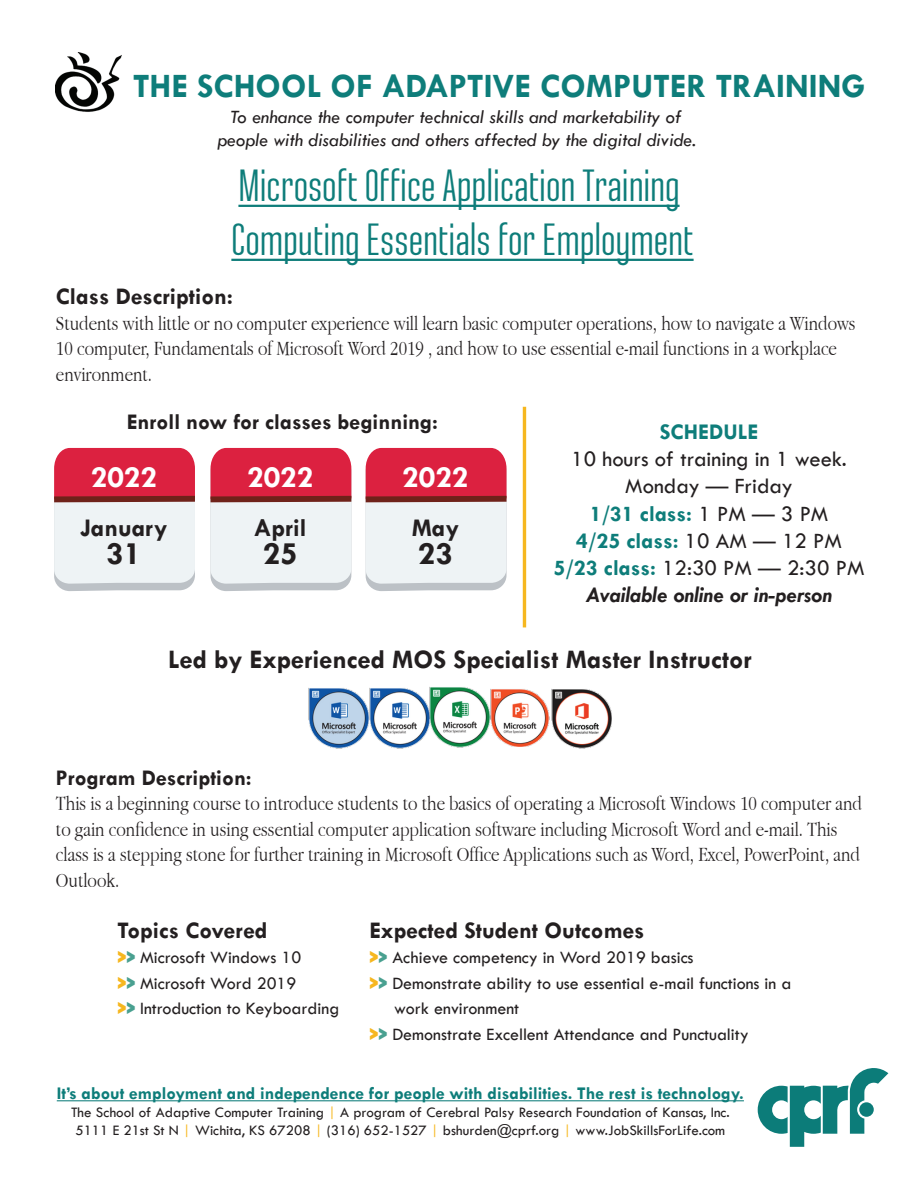
<style>
.page{position:relative;width:918px;height:1188px;background:#fff}
.page>*{position:absolute;margin:0;border:0;box-sizing:border-box;transform-origin:0 0}
.t1{font:45px/54px "Ristretto Pro";color:#0e7d7a}
.t2{font:700 34.5px "Tw Cen";color:#0e7d7a}
.t3{font:700 33px "Tw Cen";color:#231f20}
.t4{font:700 31.2px "Tw Cen";color:#fff}
.t5{font:700 27px "Tw Cen";color:#231f20}
.t6{font:700 25.65px "Tw Cen";color:#231f20}
.t7{font:700 24px "Tw Cen";color:#231f20}
.t8{font:22.65px/27.2px "Tw Cen";color:#231f20;text-align:center}
.t9{font:700 22.65px "Tw Cen";color:#0e7d7a}
.t10{font:700 22.5px "Tw Cen";color:#231f20}
.t11{font:300 21px/25.5px "Apple Garamond";color:#231f20}
.t12{font:italic 19.5px/23.4px "Tw Cen";color:#231f20;text-align:center}
.t13{font:18px/25.5px "Tw Cen";color:#231f20}
.t14{font:700 18px "Tw Cen";color:#0e7d7a}
.t15{font:15px/18px "Tw Cen";color:#231f20}
.s1{font-weight:700;color:#0e7d7a}
.s2{font-weight:700;font-style:italic}
.s3{font-family:"Cooper";font-weight:900;color:#f6b71f}
.s4{font-family:"Cooper";font-weight:900;color:#49a090}
.s5{color:#f6b71f}
</style>
<div class="page">
<svg style="left:758px;top:1068px;width:130px;height:79px"></svg>
<hr style="left:238px;top:205px;width:442px;height:2px;background:#0e7d7a">
<hr style="left:231px;top:259px;width:463px;height:2px;background:#0e7d7a">
<hr style="left:57px;top:1100px;width:687px;height:1px;background:#0e7d7a">
<img style="left:56px;top:52px;width:66px;height:60px">
<hr style="left:523px;top:407px;width:3px;height:220px;background:#f6b71f">
<img style="left:308px;top:687px;width:241px;height:61px">
<img style="left:551px;top:689px;width:61px;height:60px">
<svg style="left:54px;top:448px;width:141px;height:143px;background:#e0a2ae"></svg>
<svg style="left:211px;top:448px;width:140px;height:143px;background:#e0a2ad"></svg>
<svg style="left:366px;top:448px;width:141px;height:143px;background:#e0a2ae"></svg>
<h2 class="t2" style="left:133px;top:65px;width:734px">THE SCHOOL OF ADAPTIVE COMPUTER TRAINING</h2>
<p class="t12" style="left:217px;top:105px;width:480px">To enhance the computer technical skills and marketability of people with disabilities and others affected by the digital divide.</p>
<h1 class="t1" style="left:231px;top:159px;width:464px">Microsoft Office Application Training<br>Computing Essentials for Employment</h1>
<p class="t7" style="left:56px;top:282px;width:179px">Class Description:</p>
<p class="t11" style="left:56px;top:310px;width:801px">Students with little or no computer experience will learn basic computer operations, how to navigate a Windows<br>10 computer, Fundamentals of Microsoft Word 2019 , and how to use essential e-mail functions in a workplace environment.</p>
<p class="t10" style="left:127px;top:408px;width:313px">Enroll now for classes beginning:</p>
<h3 class="t4" style="left:247px;top:458px;width:68px">2022</h3>
<p class="t6" style="left:254px;top:513px;width:54px">April</p>
<h3 class="t3" style="left:263px;top:533px;width:37px">25</h3>
<h3 class="t4" style="left:91px;top:458px;width:68px">2022</h3>
<p class="t6" style="left:80px;top:513px;width:89px">January</p>
<h3 class="t3" style="left:106px;top:533px;width:37px">31</h3>
<h3 class="t4" style="left:402px;top:458px;width:68px">2022</h3>
<p class="t6" style="left:412px;top:513px;width:49px">May</p>
<h3 class="t3" style="left:418px;top:533px;width:37px">23</h3>
<p class="t9" style="left:660px;top:418px;width:100px">SCHEDULE</p>
<p class="t8" style="left:554px;top:445px;width:312px">10 hours of training in 1 week.<br>Monday — Friday<br><span class="s1">1/31 class:</span> 1 PM — 3 PM<br><span class="s1">4/25 class:</span> 10 AM — 12 PM<br><span class="s1">5/23 class:</span> 12:30 PM — 2:30 PM<br><span class="s2">Available online or in-person</span></p>
<p class="t5" style="left:168px;top:643px;width:585px">Led by Experienced MOS Specialist Master Instructor</p>
<p class="t10" style="left:56px;top:764px;width:197px">Program Description:</p>
<p class="t11" style="left:56px;top:790px;width:807px">This is a beginning course to introduce students to the basics of operating a Microsoft Windows 10 computer and to gain confidence in using essential computer application software including Microsoft Word and e-mail. This class is a stepping stone for further training in Microsoft Office Applications such as Word, Excel, PowerPoint, and Outlook.</p>
<p class="t7" style="left:369px;top:916px;width:276px">Expected Student Outcomes</p>
<p class="t13" style="left:369px;top:945px;width:326px"><span class="s3">&gt;</span><span class="s4">&gt;</span> Achieve competency in Word 2019 basics</p>
<p class="t13" style="left:369px;top:970px;width:423px"><span class="s3">&gt;</span><span class="s4">&gt;</span> Demonstrate ability to use essential e-mail functions in a</p>
<p class="t13" style="left:394px;top:996px;width:126px">work environment</p>
<p class="t13" style="left:369px;top:1021px;width:381px"><span class="s3">&gt;</span><span class="s4">&gt;</span> Demonstrate Excellent Attendance and Punctuality</p>
<p class="t7" style="left:118px;top:916px;width:152px">Topics Covered</p>
<p class="t13" style="left:118px;top:945px;width:223px"><span class="s3">&gt;</span><span class="s4">&gt;</span> Microsoft Windows 10<br><span class="s3">&gt;</span><span class="s4">&gt;</span> Microsoft Word 2019<br><span class="s3">&gt;</span><span class="s4">&gt;</span> Introduction to Keyboarding</p>
<p class="t14" style="left:57px;top:1083px;width:689px">It’s about employment and independence for people with disabilities. The rest is technology.</p>
<p class="t15" style="left:71px;top:1104px;width:660px">The School of Adaptive Computer Training <span class="s5">|</span> A program of Cerebral Palsy Research Foundation of Kansas, Inc.<br>5111 E 21st St N <span class="s5">|</span> Wichita, KS 67208 <span class="s5">|</span> (316) 652-1527 <span class="s5">|</span> bshurden@cprf.org <span class="s5">|</span> www.JobSkillsForLife.com</p>
</div>
